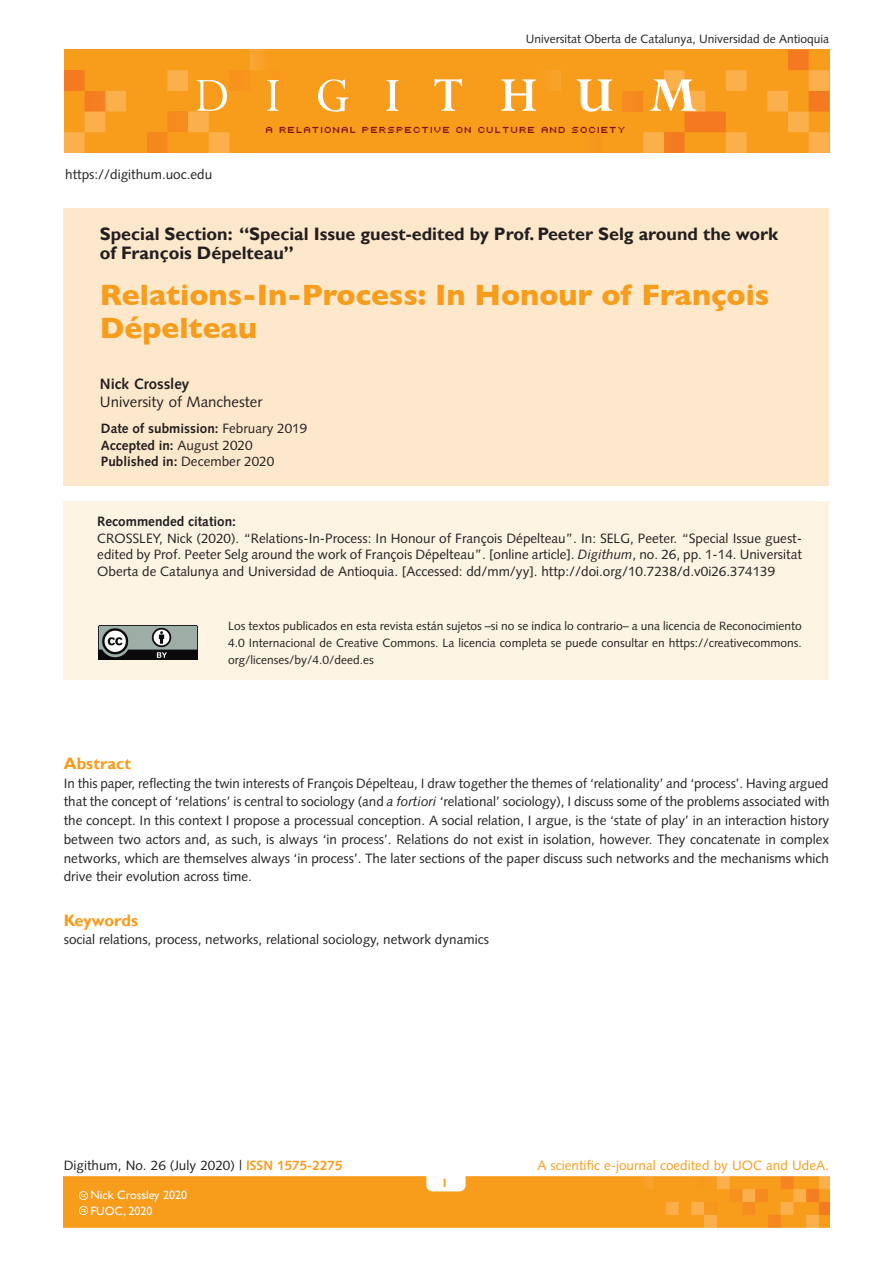
<style>
.page{position:relative;width:893px;height:1263px;background:#fff}
.page>*{position:absolute;margin:0;border:0;box-sizing:border-box;transform-origin:0 0}
.t1{font:700 30px/33px "Gill Sans";color:#f89c1c}
.t2{font:700 18px/18.8px "Gill Sans";color:#231f20}
.t3{font:700 16.5px "Gill Sans";color:#f89c1c}
.t4{font:15px "Syntax LT";color:#231f20}
.t5{font:700 15px "Syntax LT";color:#231f20}
.t6{font:13.5px/18.8px "Syntax LT";color:#231f20;text-align:justify}
.t7{font:700 13.5px/16.5px "Syntax LT";color:#231f20}
.t8{font:13.5px "Syntax LT";color:#f89c1c}
.t9{font:12px/17.2px "Syntax LT";color:#231f20;text-align:justify}
.t10{font:12px/15.8px "Gill Sans";color:#fff}
.t11{font:700 12px "Gill Sans";color:#f89c1c}
.t12{font:9.75px "Uni 0554";color:#821316}
.s1{font-weight:400}
.s2{font-style:italic}
.s3{font-weight:700;color:#f89c1c}
</style>
<div class="page">
<img style="left:64px;top:1177px;width:765px;height:50px">
<svg style="left:79px;top:1191px;width:9px;height:8px"></svg>
<svg style="left:79px;top:1206px;width:9px;height:8px"></svg>
<div style="left:64px;top:49px;width:765px;height:104px;background:#f89c1c"></div>
<hr style="left:265px;top:70px;width:4px;height:83px;background:#f7981d">
<div style="left:251px;top:70px;width:5px;height:83px;background:#f7961d"></div>
<hr style="left:247px;top:70px;width:3px;height:21px;background:#f7951d">
<div style="left:242px;top:70px;width:5px;height:21px;background:#f7951d"></div>
<hr style="left:238px;top:70px;width:4px;height:21px;background:#f7941d">
<div style="left:233px;top:70px;width:5px;height:21px;background:#f7931d"></div>
<hr style="left:229px;top:70px;width:4px;height:21px;background:#f7931d">
<hr style="left:596px;top:132px;width:2px;height:21px;background:#f7961d">
<hr style="left:598px;top:132px;width:2px;height:21px;background:#f7951d">
<hr style="left:600px;top:132px;width:2px;height:21px;background:#f7951d">
<hr style="left:602px;top:50px;width:2px;height:103px;background:#f7941d">
<hr style="left:604px;top:50px;width:2px;height:103px;background:#f7931d">
<hr style="left:618px;top:50px;width:2px;height:103px;background:#f68f1e">
<hr style="left:620px;top:50px;width:2px;height:103px;background:#f68e1e">
<hr style="left:622px;top:91px;width:2px;height:21px;background:#f68d1e">
<hr style="left:624px;top:91px;width:2px;height:21px;background:#f68d1e">
<hr style="left:626px;top:91px;width:2px;height:21px;background:#f68c1f">
<svg style="left:628px;top:91px;width:7px;height:21px"></svg>
<hr style="left:635px;top:91px;width:2px;height:21px;background:#f6891f">
<hr style="left:637px;top:91px;width:2px;height:21px;background:#f5881f">
<hr style="left:639px;top:91px;width:2px;height:21px;background:#f5871f">
<hr style="left:641px;top:91px;width:2px;height:21px;background:#f5871f">
<hr style="left:562px;top:70px;width:1px;height:83px;background:#f9a42f">
<hr style="left:247px;top:50px;width:2px;height:103px;background:#faa93b">
<hr style="left:250px;top:50px;width:2px;height:20px;background:#faa837">
<svg style="left:252px;top:50px;width:11px;height:20px"></svg>
<svg style="left:64px;top:70px;width:165px;height:83px"></svg>
<svg style="left:267px;top:80px;width:11px;height:31px"></svg>
<svg style="left:318px;top:79px;width:30px;height:33px"></svg>
<svg style="left:386px;top:80px;width:12px;height:31px"></svg>
<svg style="left:434px;top:79px;width:28px;height:32px"></svg>
<svg style="left:501px;top:70px;width:60px;height:41px"></svg>
<svg style="left:577px;top:79px;width:35px;height:33px"></svg>
<svg style="left:643px;top:50px;width:186px;height:103px"></svg>
<div style="left:64px;top:208px;width:765px;height:277px;background:#fee8cb"></div>
<div style="left:64px;top:501px;width:765px;height:179px;background:#fef4e4"></div>
<img style="left:99px;top:625px;width:99px;height:35px">
<p class="t9" style="left:526px;top:30px;width:305px">Universitat Oberta de Catalunya, Universidad de Antioquia</p>
<p class="t6" style="left:65px;top:165px;width:149px">https://digithum.uoc.edu</p>
<p class="t12" style="left:266px;top:122px;width:362px">A RELATIONAL PERSPECTIVE ON CULTURE AND SOCIETY</p>
<h2 class="t2" style="left:100px;top:225px;width:680px">Special Section: “Special Issue guest-edited by Prof. Peeter Selg around the work of François Dépelteau”</h2>
<h1 class="t1" style="left:100px;top:277px;width:671px">Relations-In-Process: In Honour of François<br>Dépelteau</h1>
<p class="t5" style="left:100px;top:375px;width:91px">Nick Crossley</p>
<p class="t4" style="left:100px;top:393px;width:164px">University of Manchester</p>
<p class="t7" style="left:101px;top:421px;width:208px">Date of submission: <span class="s1">February 2019<br></span>Accepted in: <span class="s1">August 2020<br></span>Published in: <span class="s1">December 2020</span></p>
<p class="t7" style="left:97px;top:513px;width:140px">Recommended citation:</p>
<p class="t6" style="left:97px;top:530px;width:706px;line-height:16.5px">CROSSLEY, Nick (2020). “Relations-In-Process: In Honour of François Dépelteau”. In: SELG, Peeter. “Special Issue guest&shy;edited by Prof. Peeter Selg around the work of François Dépelteau”. [online article]. <span class="s2">Digithum</span>, no. 26, pp. 1-14. Universitat Oberta de Catalunya and Universidad de Antioquia. [Accessed: dd/mm/yy]. http://doi.org/10.7238/d.v0i26.374139˃</p>
<p class="t9" style="left:228px;top:617px;width:575px">Los textos publicados en esta revista están sujetos –si no se indica lo contrario– a una licencia de Reconocimiento 4.0 Internacional de Creative Commons. La licencia completa se puede consultar en https://creativecommons. org/licenses/by/4.0/deed.es</p>
<p class="t3" style="left:64px;top:753px;width:69px">Abstract</p>
<p class="t6" style="left:64px;top:774px;width:767px">In this paper, reflecting the twin interests of François Dépelteau, I draw together the themes of ‘relationality’ and ‘process’. Having argued that the concept of ‘relations’ is central to sociology (and <span class="s2">a fortiori</span> ‘relational’ sociology), I discuss some of the problems associated with the concept. In this context I propose a processual conception. A social relation, I argue, is the ‘state of play’ in an interaction history between two actors and, as such, is always ‘in process’. Relations do not exist in isolation, however. They concatenate in complex networks, which are themselves always ‘in process’. The later sections of the paper discuss such networks and the mechanisms which drive their evolution across time.</p>
<p class="t3" style="left:64px;top:910px;width:76px">Keywords</p>
<p class="t6" style="left:64px;top:930px;width:427px">social relations, process, networks, relational sociology, network dynamics</p>
<p class="t6" style="left:64px;top:1156px;width:280px">Digithum, No. 26 (July 2020) | <span class="s3">ISSN 1575-2275</span></p>
<p class="t8" style="left:537px;top:1157px;width:293px">A scientific e-journal coedited by UOC and UdeA.</p>
<p class="t10" style="left:91px;top:1187px;width:98px">Nick Crossley 2020<br>FUOC, 2020</p>
<p class="t11" style="left:442px;top:1175px;width:8px">1</p>
</div>
